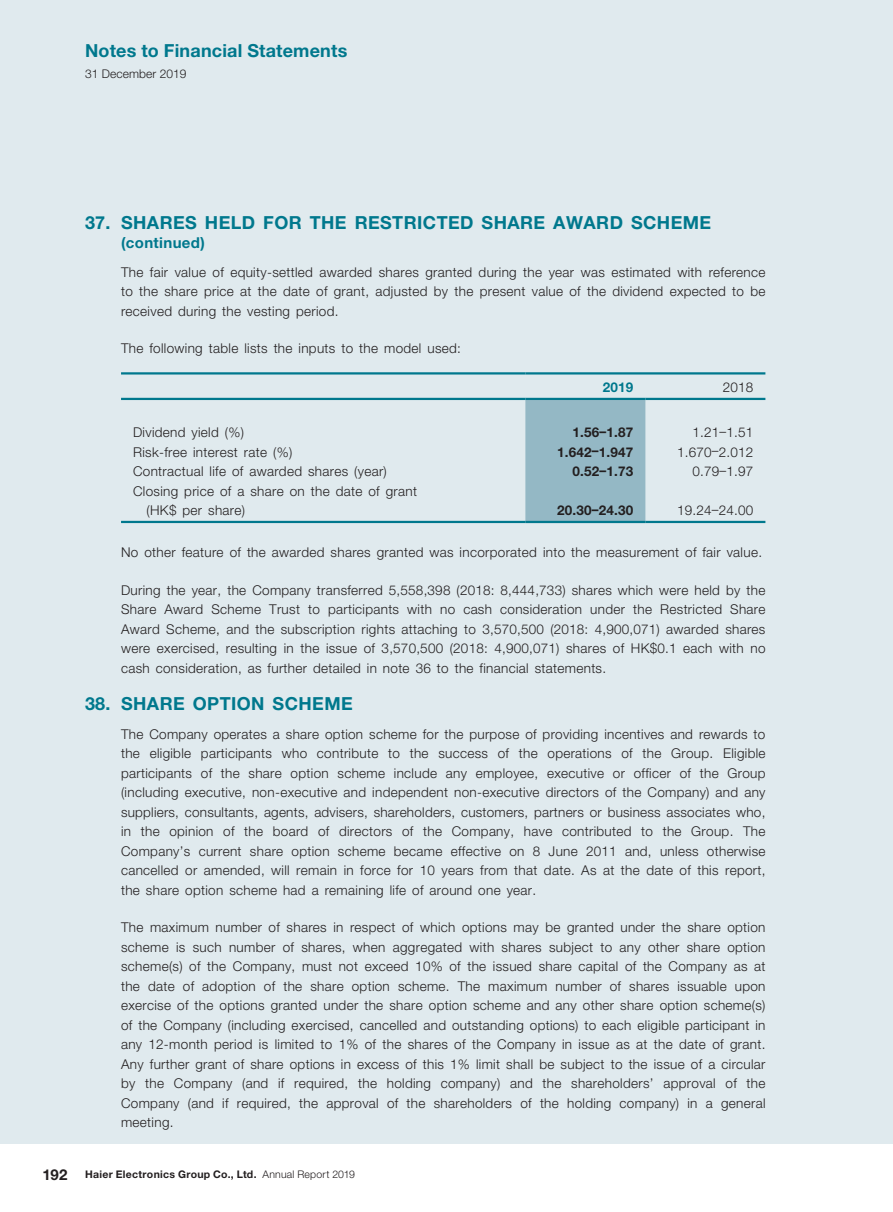
<style>
.page{position:relative;width:893px;height:1212px;background:#fff}
.page>*{position:absolute;margin:0;border:0;box-sizing:border-box;transform-origin:0 0}
._03_H1{font:700 18px "Helvetica Neue LT Std";letter-spacing:.025em;color:#00788d}
._03_H1-2{font:700 15px "Helvetica Neue LT Std";letter-spacing:.025em;color:#00788d}
._12___P2{font:300 13.5px/19.5px "Helvetica Neue LT Std";letter-spacing:.025em;color:#231f20;text-align:justify}
._15_Table_Stub{font:300 13.5px/19.5px "Helvetica Neue LT Std";letter-spacing:.025em;color:#231f20}
._01_Body_Text{font:300 13.5px "Helvetica Neue LT Std";letter-spacing:.015em;color:#231f20}
._01_Body_Text-2{font:700 13.5px "Helvetica Neue LT Std";letter-spacing:.015em;color:#231f20}
._01_Body_Text-3{font:700 13.5px "Helvetica Neue LT Std";color:#00788d}
.t1{font:300 12px "Helvetica Neue LT Std";letter-spacing:.01em;color:#231f20}
.t2{font:700 10.5px "Helvetica Neue LT Std";letter-spacing:.03em;color:#231f20}
.s1{font-size:15px}
.s2{font-weight:300}
</style>
<div class="page">
<div style="left:0;top:0;width:893px;height:1144px;background:#e0eaee"></div>
<div style="left:525px;top:400px;width:120px;height:121px;background:#94b8c5"></div>
<hr style="left:121px;top:372px;width:404px;height:2px;background:#00788d">
<hr style="left:525px;top:372px;width:240px;height:2px;background:#00788d">
<hr style="left:121px;top:398px;width:404px;height:2px;background:#00788d">
<hr style="left:525px;top:398px;width:120px;height:2px;background:#00788d">
<hr style="left:645px;top:398px;width:120px;height:2px;background:#00788d">
<hr style="left:121px;top:521px;width:404px;height:2px;background:#00788d">
<hr style="left:525px;top:521px;width:120px;height:2px;background:#00788d">
<hr style="left:645px;top:521px;width:120px;height:2px;background:#00788d">
<h1 class="_03_H1" style="left:85px;top:40px;width:264px">Notes to Financial Statements</h1>
<p class="t1" style="left:85px;top:67px;width:103px">31 December 2019</p>
<p class="_03_H1" style="left:85px;top:211px;width:628px">37. SHARES HELD FOR THE RESTRICTED SHARE AWARD SCHEME</p>
<p class="_03_H1-2" style="left:121px;top:234px;width:85px">(continued)</p>
<p class="_12___P2" style="left:121px;top:262px;width:646px">The fair value of equity-settled awarded shares granted during the year was estimated with reference to the share price at the date of grant, adjusted by the present value of the dividend expected to be received during the vesting period.</p>
<p class="_12___P2" style="left:121px;top:338px;width:341px">The following table lists the inputs to the model used:</p>
<p class="_01_Body_Text-3" style="left:603px;top:379px;width:32px">2019</p>
<p class="_01_Body_Text" style="left:723px;top:379px;width:32px">2018</p>
<p class="_15_Table_Stub" style="left:133px;top:422px;width:112px">Dividend yield (%)</p>
<p class="_01_Body_Text-2" style="left:573px;top:424px;width:62px">1.56–1.87</p>
<p class="_01_Body_Text" style="left:693px;top:424px;width:62px">1.21–1.51</p>
<p class="_15_Table_Stub" style="left:133px;top:442px;width:161px">Risk-free interest rate (%)</p>
<p class="_01_Body_Text-2" style="left:557px;top:444px;width:78px">1.642–1.947</p>
<p class="_01_Body_Text" style="left:677px;top:444px;width:78px">1.670–2.012</p>
<p class="_15_Table_Stub" style="left:133px;top:461px;width:255px">Contractual life of awarded shares (year)</p>
<p class="_01_Body_Text-2" style="left:573px;top:463px;width:62px">0.52–1.73</p>
<p class="_01_Body_Text" style="left:693px;top:463px;width:62px">0.79–1.97</p>
<p class="_15_Table_Stub" style="left:147px;top:481px;width:272px;text-indent:-14px">Closing price of a share on the date of grant (HK$ per share)</p>
<p class="_01_Body_Text-2" style="left:557px;top:502px;width:78px">20.30–24.30</p>
<p class="_01_Body_Text" style="left:677px;top:502px;width:78px">19.24–24.00</p>
<p class="_12___P2" style="left:121px;top:542px;width:643px">No other feature of the awarded shares granted was incorporated into the measurement of fair value.</p>
<p class="_12___P2" style="left:121px;top:580px;width:646px">During the year, the Company transferred 5,558,398 (2018: 8,444,733) shares which were held by the Share Award Scheme Trust to participants with no cash consideration under the Restricted Share Award Scheme, and the subscription rights attaching to 3,570,500 (2018: 4,900,071) awarded shares were exercised, resulting in the issue of 3,570,500 (2018: 4,900,071) shares of HK$0.1 each with no cash consideration, as further detailed in note 36 to the financial statements.</p>
<p class="_03_H1" style="left:85px;top:693px;width:269px">38. SHARE OPTION SCHEME</p>
<p class="_12___P2" style="left:121px;top:724px;width:646px">The Company operates a share option scheme for the purpose of providing incentives and rewards to the eligible participants who contribute to the success of the operations of the Group. Eligible participants of the share option scheme include any employee, executive or officer of the Group (including executive, non-executive and independent non-executive directors of the Company) and any suppliers, consultants, agents, advisers, shareholders, customers, partners or business associates who, in the opinion of the board of directors of the Company, have contributed to the Group. The Company’s current share option scheme became effective on 8 June 2011 and, unless otherwise cancelled or amended, will remain in force for 10 years from that date. As at the date of this report, the share option scheme had a remaining life of around one year.</p>
<p class="_12___P2" style="left:121px;top:917px;width:646px">The maximum number of shares in respect of which options may be granted under the share option scheme is such number of shares, when aggregated with shares subject to any other share option scheme(s) of the Company, must not exceed 10% of the issued share capital of the Company as at the date of adoption of the share option scheme. The maximum number of shares issuable upon exercise of the options granted under the share option scheme and any other share option scheme(s) of the Company (including exercised, cancelled and outstanding options) to each eligible participant in any 12-month period is limited to 1% of the shares of the Company in issue as at the date of grant.<br>Any further grant of share options in excess of this 1% limit shall be subject to the issue of a circular by the Company (and if required, the holding company) and the shareholders’ approval of the Company (and if required, the approval of the shareholders of the holding company) in a general meeting.</p>
<p class="t2" style="left:43px;top:1167px;width:314px"><span class="s1">192</span> Haier Electronics Group Co., Ltd. <span class="s2">Annual Report 2019</span></p>
</div>
